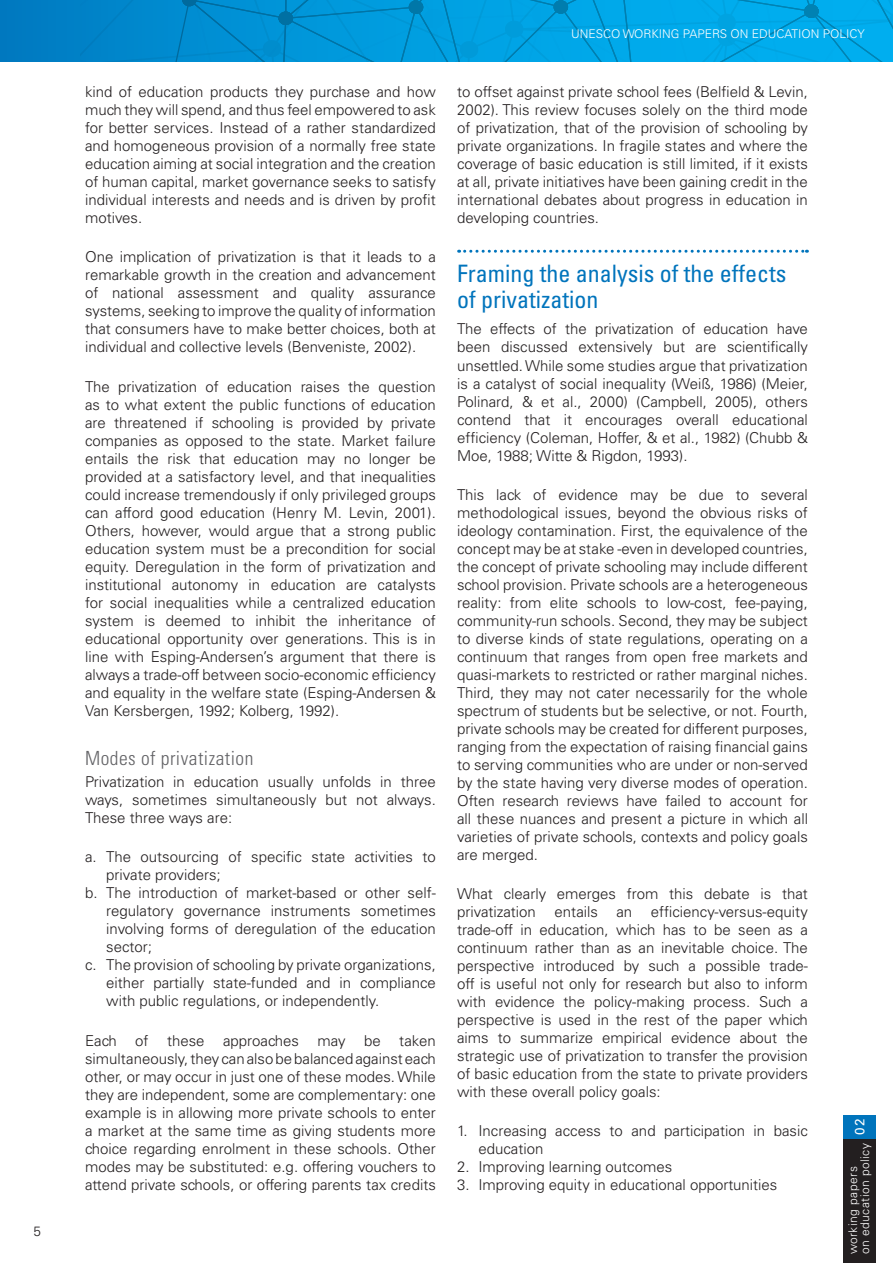
<style>
.page{position:relative;width:893px;height:1263px;background:#fff}
.page>*{position:absolute;margin:0;border:0;box-sizing:border-box;transform-origin:0 0}
.title_condensed_file{font:condensed 24px/25.5px "Univers LT Std";color:#0074bc}
.title_condensed_1_1{font:300 condensed 19.5px "Univers LT Std";letter-spacing:.025em;color:#636366}
.text{font:300 15px/18px "Univers LT";color:#231f20;text-align:justify}
.text_1_2_3{font:300 15px/18px "Univers LT";color:#231f20}
.t1{font:13.5px "Univers LT";color:#fff}
.t2{font:300 13.5px "Univers LT Std";color:#231f20}
.t3{font:300 12px "Univers LT";color:#fff}
.t4{font:300 12px/12px "Univers LT";letter-spacing:.04em;color:#fff}
</style>
<div class="page">
<svg style="left:0;top:0;width:893px;height:62px;background:#0099da"></svg>
<div style="left:843px;top:1135px;width:32px;height:128px;background:#231f20"></div>
<div style="left:843px;top:1115px;width:32px;height:24px;background:#0074bc"></div>
<svg style="left:459px;top:250px;width:348px;height:3px"></svg>
<p class="t2" style="left:33px;top:1223px;width:9px">5</p>
<p class="text" style="left:85px;top:83px;width:352px">kind of education products they purchase and how much they will spend, and thus feel empowered to ask for better services. Instead of a rather standardized and homogeneous provision of a normally free state education aiming at social integration and the creation of human capital, market governance seeks to satisfy individual interests and needs and is driven by profit motives.</p>
<p class="text" style="left:85px;top:248px;width:352px">One implication of privatization is that it leads to a remarkable growth in the creation and advancement of national assessment and quality assurance systems, seeking to improve the quality of information that consumers have to make better choices, both at individual and collective levels (Benveniste, 2002).</p>
<p class="text" style="left:85px;top:377px;width:352px">The privatization of education raises the question as to what extent the public functions of education are threatened if schooling is provided by private companies as opposed to the state. Market failure entails the risk that education may no longer be provided at a satisfactory level, and that inequalities could increase tremendously if only privileged groups can afford good education (Henry M. Levin, 2001).<br>Others, however, would argue that a strong public education system must be a precondition for social equity. Deregulation in the form of privatization and institutional autonomy in education are catalysts for social inequalities while a centralized education system is deemed to inhibit the inheritance of educational opportunity over generations. This is in line with Esping-Andersen’s argument that there is always a trade-off between socio-economic efficiency and equality in the welfare state (Esping-Andersen &amp; Van Kersbergen, 1992; Kolberg, 1992).</p>
<p class="title_condensed_1_1" style="left:85px;top:746px;width:170px">Modes of privatization</p>
<p class="text" style="left:85px;top:773px;width:352px">Privatization in education usually unfolds in three ways, sometimes simultaneously but not always.<br>These three ways are:</p>
<p class="text_1_2_3" style="left:106px;top:848px;width:331px;text-indent:-21px">a. The outsourcing of specific state activities to private providers;</p>
<p class="text_1_2_3" style="left:106px;top:884px;width:331px;text-align:justify;text-indent:-21px">b. The introduction of market-based or other self&shy;regulatory governance instruments sometimes involving forms of deregulation of the education sector;</p>
<p class="text_1_2_3" style="left:106px;top:956px;width:331px;text-align:justify;text-indent:-21px">c. The provision of schooling by private organizations, either partially state-funded and in compliance with public regulations, or independently.</p>
<p class="text" style="left:85px;top:1031px;width:352px">Each of these approaches may be taken simultaneously, they can also be balanced against each other, or may occur in just one of these modes. While they are independent, some are complementary: one example is in allowing more private schools to enter a market at the same time as giving students more choice regarding enrolment in these schools. Other modes may be substituted: e.g. offering vouchers to attend private schools, or offering parents tax credits</p>
<p class="t3" style="left:571px;top:27px;width:295px">UNESCO WORKING PAPERS ON EDUCATION POLICY</p>
<p class="text" style="left:457px;top:83px;width:352px">to offset against private school fees (Belfield &amp; Levin, 2002). This review focuses solely on the third mode of privatization, that of the provision of schooling by private organizations. In fragile states and where the coverage of basic education is still limited, if it exists at all, private initiatives have been gaining credit in the international debates about progress in education in developing countries.</p>
<p class="title_condensed_file" style="left:457px;top:261px;width:331px">Framing the analysis of the effects of privatization</p>
<p class="text" style="left:457px;top:320px;width:352px">The effects of the privatization of education have been discussed extensively but are scientifically unsettled. While some studies argue that privatization is a catalyst of social inequality (Weiß, 1986) (Meier, Polinard, &amp; et al., 2000) (Campbell, 2005), others contend that it encourages overall educational efficiency (Coleman, Hoffer, &amp; et al., 1982) (Chubb &amp; Moe, 1988; Witte &amp; Rigdon, 1993).</p>
<p class="text" style="left:457px;top:485px;width:352px">This lack of evidence may be due to several methodological issues, beyond the obvious risks of ideology contamination. First, the equivalence of the concept may be at stake -even in developed countries, the concept of private schooling may include different school provision. Private schools are a heterogeneous reality: from elite schools to low-cost, fee-paying, community-run schools. Second, they may be subject to diverse kinds of state regulations, operating on a continuum that ranges from open free markets and quasi-markets to restricted or rather marginal niches.<br>Third, they may not cater necessarily for the whole spectrum of students but be selective, or not. Fourth, private schools may be created for different purposes, ranging from the expectation of raising financial gains to serving communities who are under or non-served by the state having very diverse modes of operation.<br>Often research reviews have failed to account for all these nuances and present a picture in which all varieties of private schools, contexts and policy goals are merged.</p>
<p class="text" style="left:457px;top:885px;width:352px">What clearly emerges from this debate is that privatization entails an efficiency-versus-equity trade-off in education, which has to be seen as a continuum rather than as an inevitable choice. The perspective introduced by such a possible trade&shy;off is useful not only for research but also to inform with evidence the policy-making process. Such a perspective is used in the rest of the paper which aims to summarize empirical evidence about the strategic use of privatization to transfer the provision of basic education from the state to private providers with these overall policy goals:</p>
<p class="text_1_2_3" style="left:478px;top:1122px;width:331px;text-indent:-21px">1. Increasing access to and participation in basic education</p>
<p class="text_1_2_3" style="left:457px;top:1158px;width:217px">2. Improving learning outcomes</p>
<p class="text_1_2_3" style="left:457px;top:1176px;width:322px">3. Improving equity in educational opportunities</p>
<p class="t1" style="left:852px;top:1135px;width:18px;rotate:-90deg">02</p>
<p class="t4" style="left:847px;top:1254px;width:113px;rotate:-90deg">working papers<br>on education policy</p>
</div>
